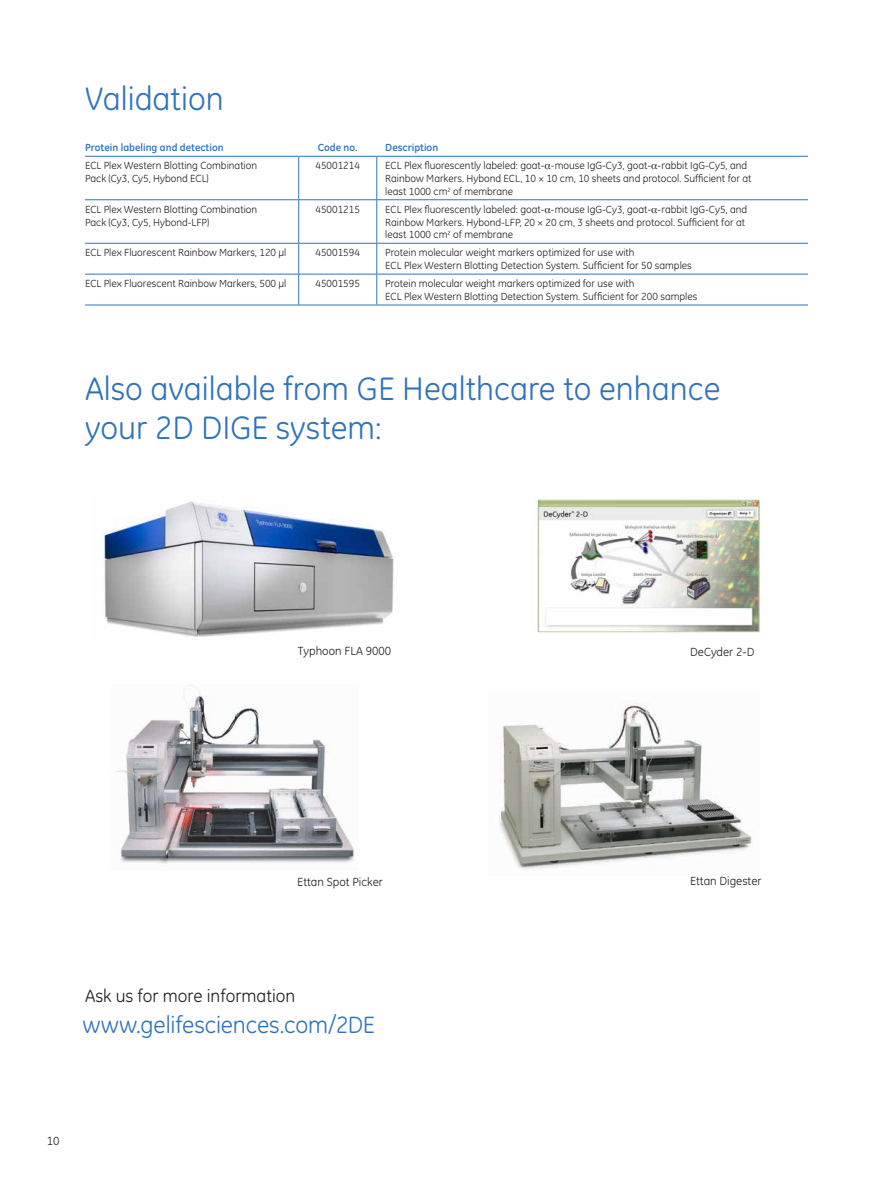
<style>
.page{position:relative;width:893px;height:1191px;background:#fff}
.page>*{position:absolute;margin:0;border:0;box-sizing:border-box;transform-origin:0 0}
.t1{font:33px/39.6px "GE Inspira";color:#3073ba}
.t2{font:24px "GE Inspira";letter-spacing:-.005em;color:#3073ba}
.t3{font:18px "GE Inspira";color:#231f20}
.t4{font:12px "GE Inspira";color:#231f20}
.t5{font:10.5px/12.6px "GE Inspira";color:#231f20}
.t6{font:700 10.5px "GE Inspira";color:#3073ba}
.s1{font-family:"Times"}
</style>
<div class="page">
<hr style="left:85px;top:156px;width:214px;height:1px;background:#3073ba">
<hr style="left:299px;top:156px;width:78px;height:1px;background:#3073ba">
<hr style="left:298px;top:157px;width:1px;height:42px;background:#3073ba">
<hr style="left:377px;top:156px;width:431px;height:1px;background:#3073ba">
<hr style="left:376px;top:157px;width:1px;height:42px;background:#3073ba">
<hr style="left:85px;top:199px;width:214px;height:1px;background:#3073ba">
<hr style="left:299px;top:199px;width:78px;height:1px;background:#3073ba">
<hr style="left:298px;top:200px;width:1px;height:43px;background:#3073ba">
<hr style="left:377px;top:199px;width:431px;height:1px;background:#3073ba">
<hr style="left:376px;top:200px;width:1px;height:43px;background:#3073ba">
<hr style="left:85px;top:243px;width:214px;height:1px;background:#3073ba">
<hr style="left:299px;top:243px;width:78px;height:1px;background:#3073ba">
<hr style="left:298px;top:244px;width:1px;height:30px;background:#3073ba">
<hr style="left:377px;top:243px;width:431px;height:1px;background:#3073ba">
<hr style="left:376px;top:244px;width:1px;height:30px;background:#3073ba">
<hr style="left:85px;top:274px;width:214px;height:1px;background:#3073ba">
<hr style="left:299px;top:274px;width:78px;height:1px;background:#3073ba">
<hr style="left:298px;top:274px;width:1px;height:31px;background:#3073ba">
<hr style="left:377px;top:274px;width:431px;height:1px;background:#3073ba">
<hr style="left:376px;top:274px;width:1px;height:31px;background:#3073ba">
<hr style="left:85px;top:305px;width:214px;height:1px;background:#3073ba">
<hr style="left:299px;top:305px;width:78px;height:1px;background:#3073ba">
<hr style="left:377px;top:305px;width:431px;height:1px;background:#3073ba">
<img style="left:499px;top:703px;width:254px;height:167px">
<img style="left:116px;top:685px;width:239px;height:179px">
<img style="left:535px;top:497px;width:226px;height:136px">
<img style="left:103px;top:501px;width:291px;height:137px">
<h1 class="t1" style="left:85px;top:79px;width:140px">Validation</h1>
<p class="t6" style="left:85px;top:141px;width:140px">Protein labeling and detection</p>
<p class="t6" style="left:318px;top:141px;width:41px">Code no.</p>
<p class="t6" style="left:385px;top:141px;width:55px">Description</p>
<p class="t5" style="left:85px;top:159px;width:174px">ECL Plex Western Blotting Combination<br>Pack (Cy3, Cy5, Hybond ECL)</p>
<p class="t5" style="left:315px;top:159px;width:46px">45001214</p>
<p class="t5" style="left:385px;top:159px;width:368px">ECL Plex fluorescently labeled: goat-<span class="s1">α</span>-mouse IgG-Cy3, goat-<span class="s1">α</span>-rabbit IgG-Cy5, and<br>Rainbow Markers. Hybond ECL, 10 × 10 cm, 10 sheets and protocol. Sufficient for at least 1000 cm<sup>2</sup> of membrane</p>
<p class="t5" style="left:85px;top:203px;width:174px">ECL Plex Western Blotting Combination<br>Pack (Cy3, Cy5, Hybond-LFP)</p>
<p class="t5" style="left:315px;top:203px;width:46px">45001215</p>
<p class="t5" style="left:385px;top:203px;width:363px">ECL Plex fluorescently labeled: goat-<span class="s1">α</span>-mouse IgG-Cy3, goat-<span class="s1">α</span>-rabbit IgG-Cy5, and<br>Rainbow Markers. Hybond-LFP, 20 × 20 cm, 3 sheets and protocol. Sufficient for at least 1000 cm<sup>2</sup> of membrane</p>
<p class="t5" style="left:85px;top:246px;width:203px">ECL Plex Fluorescent Rainbow Markers, 120 µl</p>
<p class="t5" style="left:315px;top:246px;width:46px">45001594</p>
<p class="t5" style="left:385px;top:246px;width:308px">Protein molecular weight markers optimized for use with<br>ECL Plex Western Blotting Detection System. Sufficient for 50 samples</p>
<p class="t5" style="left:85px;top:277px;width:203px">ECL Plex Fluorescent Rainbow Markers, 500 µl</p>
<p class="t5" style="left:315px;top:277px;width:46px">45001595</p>
<p class="t5" style="left:385px;top:277px;width:314px">Protein molecular weight markers optimized for use with<br>ECL Plex Western Blotting Detection System. Sufficient for 200 samples</p>
<h1 class="t1" style="left:85px;top:368px;width:637px">Also available from GE Healthcare to enhance your 2D DIGE system:</h1>
<p class="t4" style="left:298px;top:644px;width:95px">Typhoon FLA 9000</p>
<p class="t4" style="left:690px;top:644px;width:66px">DeCyder 2-D</p>
<p class="t4" style="left:297px;top:874px;width:87px">Ettan Spot Picker</p>
<p class="t4" style="left:690px;top:874px;width:73px">Ettan Digester</p>
<h3 class="t3" style="left:85px;top:985px;width:212px">Ask us for more information</h3>
<h2 class="t2" style="left:83px;top:1011px;width:294px">www.gelifesciences.com/2DE</h2>
<p class="t4" style="left:47px;top:1133px;width:14px">10</p>
</div>
